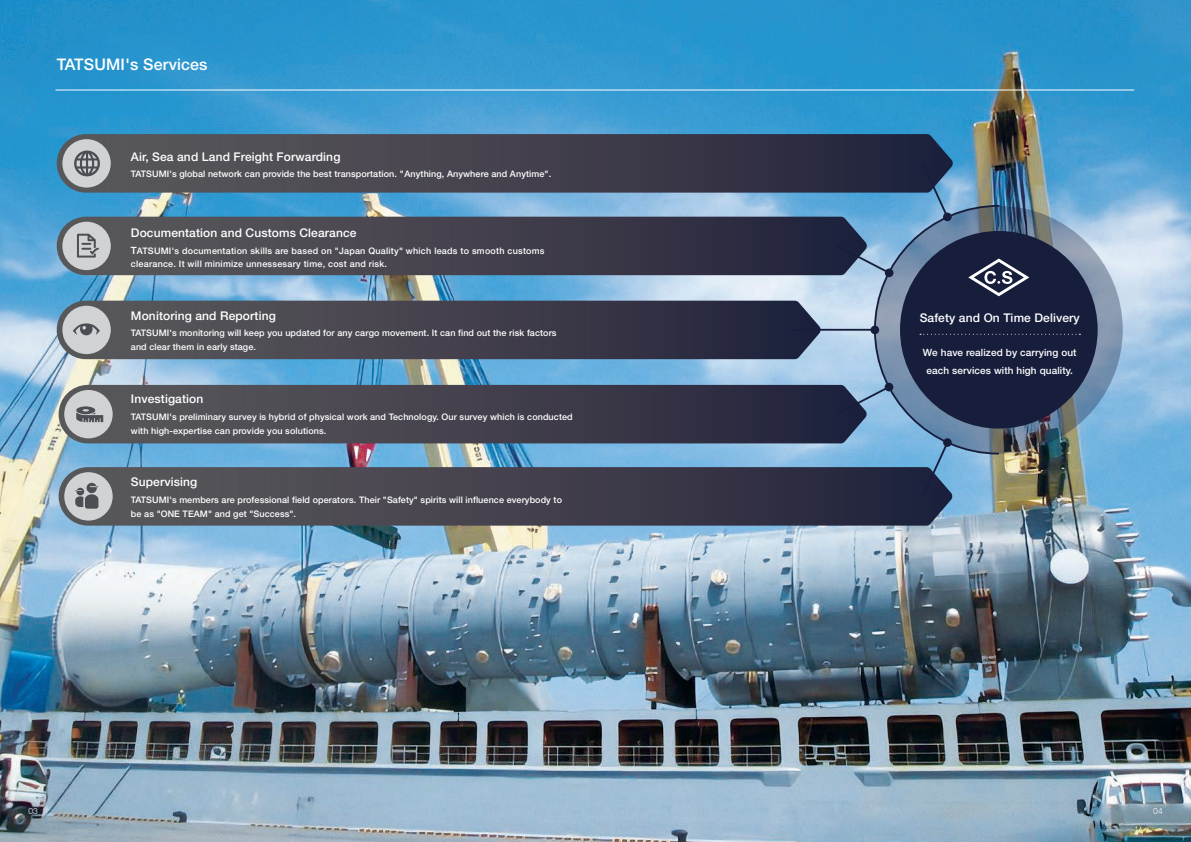
<style>
.page{position:relative;width:1191px;height:842px;background:#fff}
.page>*{position:absolute;margin:0;border:0;box-sizing:border-box;transform-origin:0 0}
.t1{font:500 16px "Helvetica Neue";letter-spacing:.01em;color:#fff}
.t2{font:500 12px "Helvetica Neue";letter-spacing:.01em;color:#fff}
.t3{font:500 10px/18px "Helvetica Neue";letter-spacing:.01em;color:#fff;text-align:center}
.t4{font:500 9px/14px "Helvetica Neue";letter-spacing:.01em;color:#fff}
.t5{font:300 8.5px "Helvetica Neue";color:#fff}
.s1{font-size:10px}
</style>
<div class="page">
<img style="left:0;top:0;width:1191px;height:842px">
<hr style="left:56px;top:90px;width:1078px;height:1px;background:#fff">
<svg style="left:57px;top:134px;width:896px;height:59px;background:#424250"></svg>
<div style="left:62px;top:139px;width:49px;height:49px;background:#d1d2d4;border-radius:50%"></div>
<svg style="left:74px;top:151px;width:26px;height:25px"></svg>
<svg style="left:57px;top:217px;width:778px;height:58px;background:#41404d"></svg>
<div style="left:62px;top:222px;width:49px;height:48px;background:#d1d2d4;border-radius:50%"></div>
<svg style="left:57px;top:301px;width:764px;height:58px;background:#43424f"></svg>
<div style="left:62px;top:306px;width:49px;height:48px;background:#d1d2d4;border-radius:50%"></div>
<svg style="left:59px;top:385px;width:776px;height:58px;background:#42414d"></svg>
<div style="left:64px;top:390px;width:49px;height:48px;background:#d1d2d4;border-radius:50%"></div>
<svg style="left:59px;top:467px;width:893px;height:59px;background:#444350"></svg>
<div style="left:64px;top:472px;width:49px;height:49px;background:#d1d2d4;border-radius:50%"></div>
<svg style="left:875px;top:206px;width:247px;height:248px;background:#7e93ad"></svg>
<div style="left:900px;top:231px;width:197px;height:198px;background:#171e3c;border-radius:50%"></div>
<svg style="left:77px;top:234px;width:22px;height:24px"></svg>
<hr style="left:791px;top:329px;width:84px;height:2px;background:#171e3c">
<svg style="left:73px;top:323px;width:27px;height:12px"></svg>
<svg style="left:76px;top:406px;width:27px;height:16px"></svg>
<svg style="left:75px;top:483px;width:23px;height:26px"></svg>
<img style="left:835px;top:161px;width:245px;height:338px">
<h1 class="t1" style="left:57px;top:55px;width:152px">TATSUMI 's Services</h1>
<h2 class="t2" style="left:131px;top:149px;width:211px">Air, Sea and Land Freight Forwarding</h2>
<p class="t4" style="left:131px;top:167px;width:422px">TATSUMI's global network can provide the best transportation. "Anything, Anywhere and Anytime".</p>
<h2 class="t2" style="left:131px;top:225px;width:227px">Documentation and Customs Clearance</h2>
<p class="t4" style="left:131px;top:244px;width:415px;line-height:13.5px"><span class="s1">T</span>ATSUMI's documentation skills are based on "Japan Quality" which leads to smooth customs clearance. It will minimize unnessesary time, cost and risk.</p>
<h2 class="t2" style="left:131px;top:308px;width:146px">Monitoring and Reporting</h2>
<p class="t4" style="left:131px;top:326px;width:427px">TATSUMI's monitoring will keep you updated for any cargo movement. It can find out the risk factors and clear them in early stage.</p>
<h2 class="t2" style="left:131px;top:392px;width:74px">Investigation</h2>
<p class="t4" style="left:131px;top:409px;width:443px">TATSUMI's preliminary survey is hybrid of physical work and Technology. Our survey which is conducted with high-expertise can provide you solutions.</p>
<h2 class="t2" style="left:131px;top:475px;width:68px">Supervising</h2>
<p class="t4" style="left:131px;top:492px;width:432px">TATSUMI's members are professional field operators. Their "Safety" spirits will influence everybody to be as "ONE TEAM" and get "Success".</p>
<h2 class="t2" style="left:919px;top:311px;width:162px">Safety and On Time Delivery</h2>
<p class="t3" style="left:923px;top:344px;width:155px">We have realized by carrying out each services with high quality.</p>
<p class="t5" style="left:28px;top:805px;width:11px">03</p>
<p class="t5" style="left:1153px;top:805px;width:11px">04</p>
</div>
